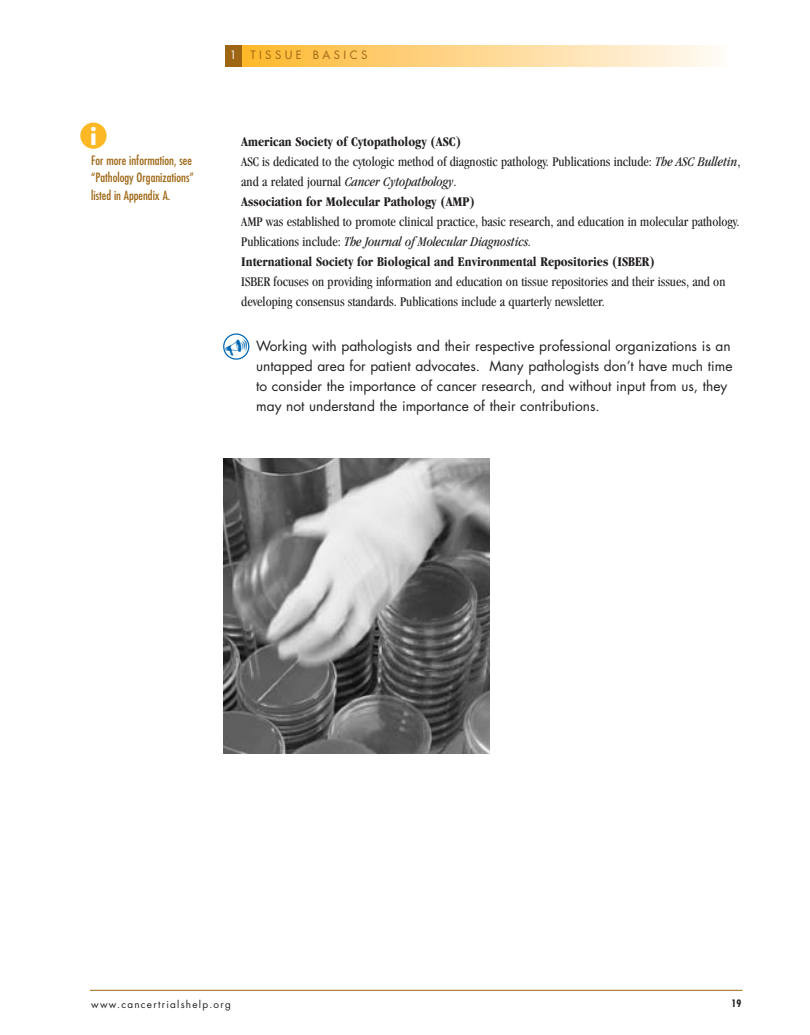
<style>
.page{position:relative;width:810px;height:1035px;background:#fff}
.page>*{position:absolute;margin:0;border:0;box-sizing:border-box;transform-origin:0 0}
.t1{font:700 22.5px "Futura";color:#fff}
.t2{font:condensed 13.75px/20px "Garamond";color:#231f20}
.t3{font:13.75px/20px "Futura";color:#231f20}
.t4{font:condensed 12.5px/17.5px "Futura";color:#9e6614}
.t5{font:11.25px "Futura";letter-spacing:.31em;color:#9e6614}
.t6{font:10px "Futura";letter-spacing:.125em;color:#231f20}
.t7{font:700 condensed 10px "Futura";color:#231f20}
.s1{color:#fff}
.s2{font-weight:700}
.s3{font-style:italic}
</style>
<div class="page">
<div style="left:242px;top:45px;width:487px;height:21px;background:linear-gradient(to right,#feb82f,#fffbf8)"></div>
<div style="left:225px;top:45px;width:17px;height:21px;background:#9e6614"></div>
<hr style="left:90px;top:990px;width:652px;height:1px;background:#9e6614">
<div style="left:80px;top:123px;width:27px;height:26px;background:#fdb826;border-radius:50%"></div>
<img style="left:223px;top:459px;width:266px;height:295px">
<svg style="left:223px;top:333px;width:26px;height:27px"></svg>
<h1 class="t1" style="left:90px;top:126px;width:8px">i</h1>
<p class="t4" style="left:91px;top:152px;width:104px">For more information, see “Pathology Organizations” listed in Appendix A.</p>
<p class="t5" style="left:230px;top:50px;width:139px"><span class="s1">1</span> TISSUE BASICS</p>
<p class="t2" style="left:241px;top:133px;width:501px"><span class="s2">American Society of Cytopathology (ASC)<br></span>ASC is dedicated to the cytologic method of diagnostic pathology. Publications include: <span class="s3">The ASC Bulletin</span>, and a related journal <span class="s3">Cancer Cytopathology</span>.<br><span class="s2">Association for Molecular Pathology (AMP)</span></p>
<p class="t2" style="left:241px;top:213px;width:500px">AMP was established to promote clinical practice, basic research, and education in molecular pathology.<br>Publications include: <span class="s3">The Journal of Molecular Diagnostics.<br></span><span class="s2">International Society for Biological and Environmental Repositories (ISBER)</span></p>
<p class="t2" style="left:241px;top:273px;width:486px">ISBER focuses on providing information and education on tissue repositories and their issues, and on developing consensus standards. Publications include a quarterly newsletter.</p>
<p class="t3" style="left:256px;top:337px;width:478px">Working with pathologists and their respective professional organizations is an untapped area for patient advocates. Many pathologists don’t have much time to consider the importance of cancer research, and without input from us, they may not understand the importance of their contributions.</p>
<p class="t6" style="left:91px;top:1000px;width:141px">www.cancertrialshelp.org</p>
<p class="t7" style="left:731px;top:999px;width:11px">19</p>
</div>
